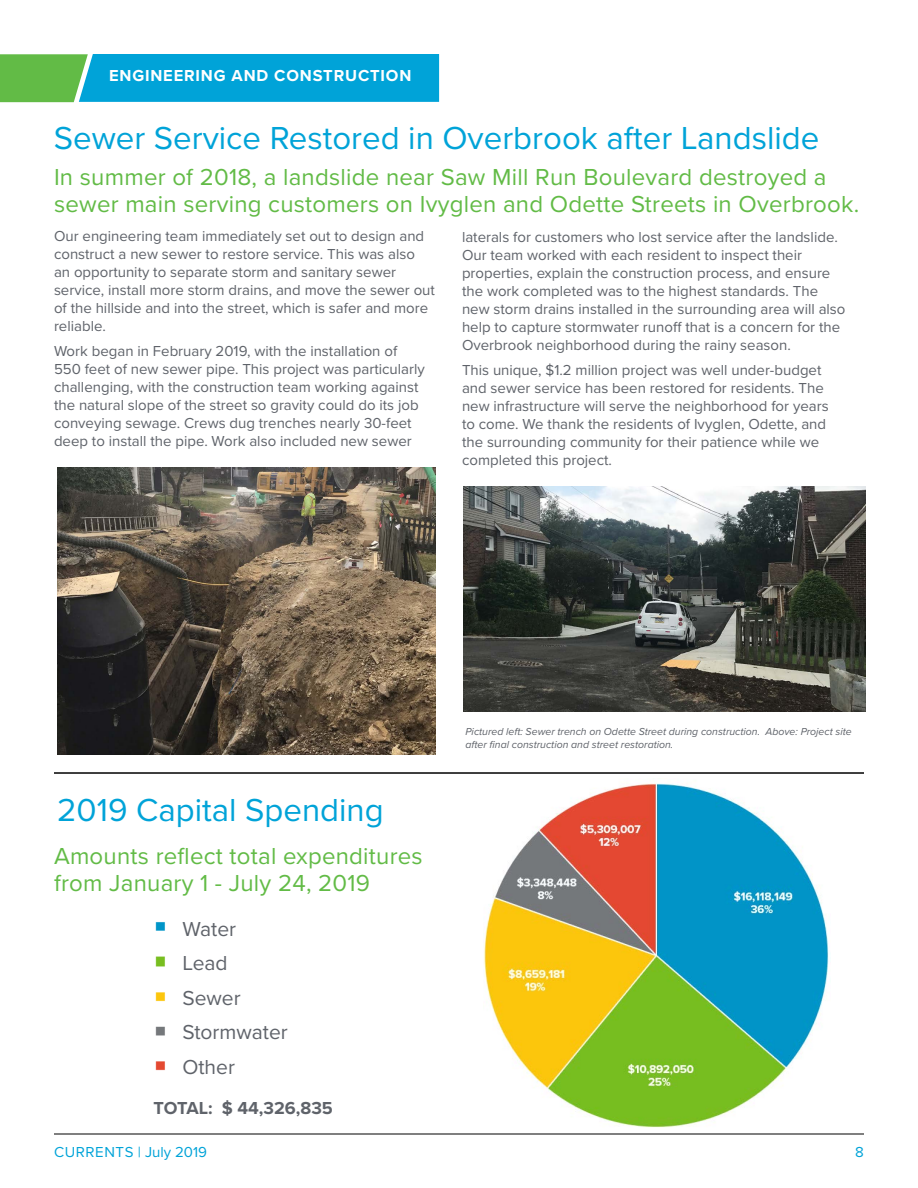
<style>
.page{position:relative;width:918px;height:1188px;background:#fff}
.page>*{position:absolute;margin:0;border:0;box-sizing:border-box;transform-origin:0 0}
.t1{font:33px "Proxima Nova";color:#00a3d8}
.t2{font:24px/27px "Proxima Nova";letter-spacing:.01em;color:#62bb46}
.t3{font:21px/34.5px "Proxima Nova";color:#5f636a}
.t4{font:700 18px "Proxima Nova";color:#5f636a}
.t5{font:700 16.5px "Proxima Nova";letter-spacing:.05em;color:#fff}
.t6{font:15px/18px "Proxima Nova";color:#5f636a}
.t7{font:15px "Proxima Nova";letter-spacing:.035em;color:#00a3d8}
.t8{font:italic 10.5px/12.6px "Proxima Nova";color:#5f636a}
</style>
<div class="page">
<hr style="left:54px;top:1134px;width:810px;height:1px;background:#000">
<hr style="left:54px;top:772px;width:810px;height:2px;background:#000">
<svg style="left:0;top:54px;width:439px;height:48px;background:#15a8bd"></svg>
<img style="left:484px;top:783px;width:345px;height:345px">
<img style="left:155px;top:922px;width:10px;height:149px">
<img style="left:57px;top:468px;width:378px;height:287px">
<img style="left:463px;top:486px;width:402px;height:226px">
<p class="t5" style="left:109px;top:63px;width:304px">ENGINEERING AND CONSTRUCTION</p>
<h1 class="t1" style="left:54px;top:114px;width:767px">Sewer Service Restored in Overbrook after Landslide</h1>
<h2 class="t2" style="left:54px;top:163px;width:807px">In summer of 2018, a landslide near Saw Mill Run Boulevard destroyed a sewer main serving customers on Ivyglen and Odette Streets in Overbrook.</h2>
<p class="t6" style="left:54px;top:226px;width:382px">Our engineering team immediately set out to design and construct a new sewer to restore service. This was also<br>an opportunity to separate storm and sanitary sewer service, install more storm drains, and move the sewer out of the hillside and into the street, which is safer and more reliable.</p>
<p class="t6" style="left:54px;top:341px;width:372px">Work began in February 2019, with the installation of 550 feet of new sewer pipe. This project was particularly challenging, with the construction team working against the natural slope of the street so gravity could do its job conveying sewage. Crews dug trenches nearly 30-feet deep to install the pipe. Work also included new sewer</p>
<p class="t6" style="left:462px;top:228px;width:385px">laterals for customers who lost service after the landslide.<br>Our team worked with each resident to inspect their properties, explain the construction process, and ensure the work completed was to the highest standards. The new storm drains installed in the surrounding area will also help to capture stormwater runoff that is a concern for the Overbrook neighborhood during the rainy season.</p>
<p class="t6" style="left:462px;top:360px;width:368px">This unique, $1.2 million project was well under-budget and sewer service has been restored for residents. The new infrastructure will serve the neighborhood for years to come. We thank the residents of Ivyglen, Odette, and the surrounding community for their patience while we completed this project.</p>
<h1 class="t1" style="left:57px;top:785px;width:328px">2019 Capital Spending</h1>
<h2 class="t2" style="left:54px;top:841px;width:370px">Amounts reflect total expenditures from January 1 - July 24, 2019</h2>
<h3 class="t3" style="left:182px;top:911px;width:107px">Water<br>Lead<br>Sewer<br>Stormwater<br>Other</h3>
<p class="t4" style="left:154px;top:1095px;width:181px">TOTAL: $ 44,326,835</p>
<p class="t8" style="left:465px;top:725px;width:388px">Pictured left: Sewer trench on Odette Street during construction. Above: Project site after final construction and street restoration.</p>
<p class="t7" style="left:54px;top:1140px;width:154px">CURRENTS | July 2019</p>
<p class="t7" style="left:855px;top:1140px;width:10px">8</p>
</div>
